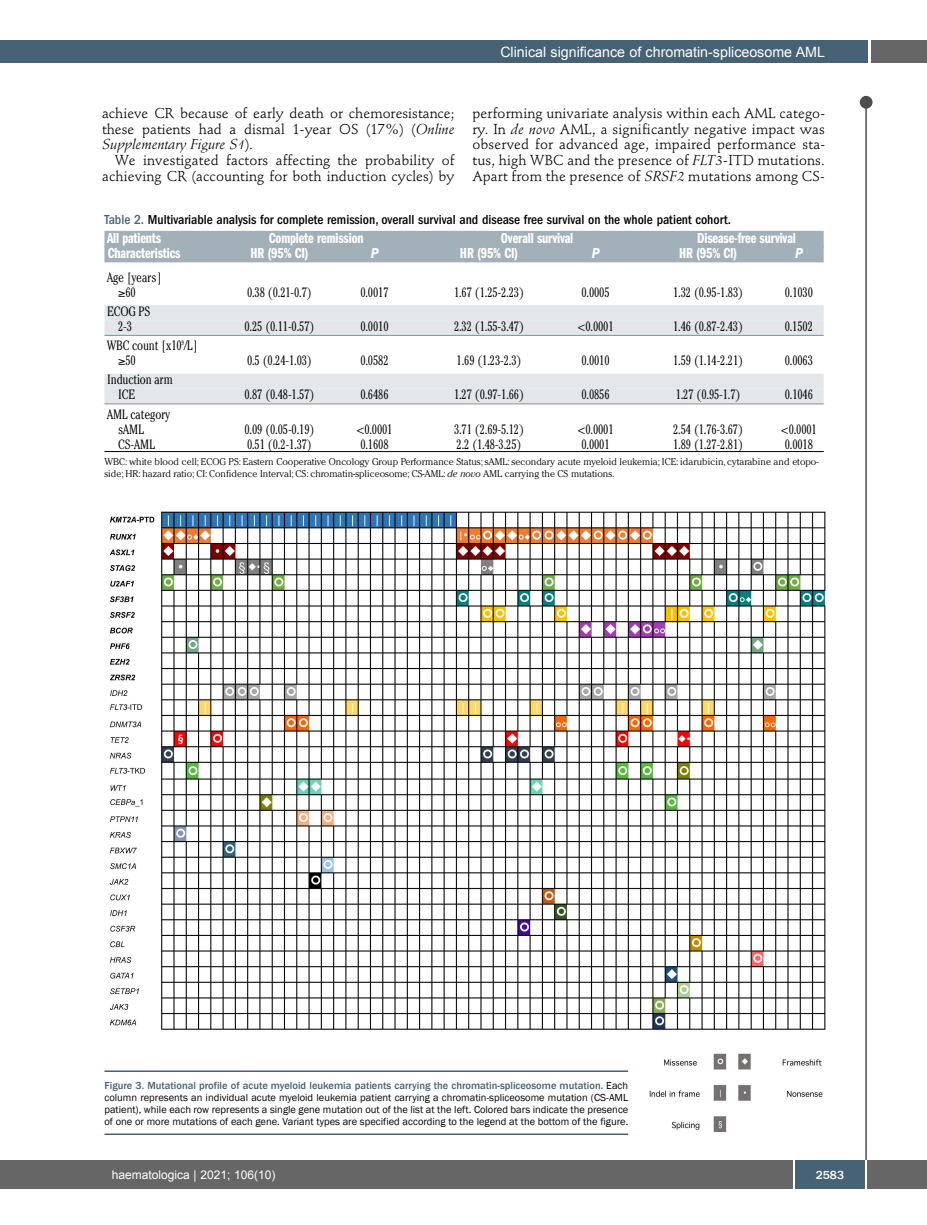
<style>
.page{position:relative;width:927px;height:1225px;background:#fff}
.page>*{position:absolute;margin:0;border:0;box-sizing:border-box;transform-origin:0 0}
.t1{font:15px "Franklin Gothic Demi Cmpr";letter-spacing:-.01em;color:#fff}
.t2{font:italic 600 condensed 15px "Franklin Gothic";color:#fff}
.t3{font:14.25px/15.9px "Stempel Schneidler";letter-spacing:.01em;color:#000;text-align:justify}
.t4{font:14.25px "Arial";color:#fff}
.t5{font:300 condensed 13.5px/15px "Cheltenham";letter-spacing:-.01em;color:#000}
.t6{font:500 condensed 13.5px "Franklin Gothic";color:#000}
.t7{font:12px "Arial";color:#fff}
.t8{font:500 12px "Franklin Gothic";color:#fff}
.t9{font:10.5px/12px "Franklin Gothic";color:#000;text-align:justify}
.t10{font:300 9.75px/12px "Cheltenham";color:#000}
.s1{font-style:italic}
.s2{color:#466274}
.s3{font-weight:500;color:#466274}
</style>
<div class="page">
<div style="left:860px;top:96px;width:12px;height:13px;background:#4d4d4d;border-radius:50%"></div>
<hr style="left:865px;top:98px;width:2px;height:1062px;background:#4d4d4d">
<div style="left:871px;top:40px;width:56px;height:22px;background:#666"></div>
<div style="left:18px;top:40px;width:849px;height:22px;background:#466274"></div>
<div style="left:17px;top:1160px;width:910px;height:28px;background:#666"></div>
<div style="left:795px;top:1160px;width:70px;height:28px;background:#466274"></div>
<hr style="left:793px;top:1160px;width:2px;height:28px;background:#fff">
<hr style="left:865px;top:1160px;width:2px;height:28px;background:#fff">
<div style="left:0;top:40px;width:19px;height:22px;background:#466274"></div>
<div style="left:0;top:1160px;width:18px;height:28px;background:#666"></div>
<img style="left:109px;top:511px;width:717px;height:620px">
<hr style="left:104px;top:1070px;width:524px;height:2px;background:#466274">
<hr style="left:104px;top:1133px;width:524px;height:2px;background:#466274">
<div style="left:104px;top:231px;width:720px;height:16px;background:#a2b0b9"></div>
<div style="left:104px;top:246px;width:720px;height:16px;background:#a2b0b9"></div>
<div style="left:104px;top:305px;width:720px;height:15px;background:#e3e7ea"></div>
<div style="left:104px;top:320px;width:720px;height:15px;background:#e3e7ea"></div>
<hr style="left:104px;top:335px;width:720px;height:1px;background:#7d919e">
<div style="left:104px;top:374px;width:720px;height:15px;background:#e3e7ea"></div>
<div style="left:104px;top:389px;width:720px;height:15px;background:#e3e7ea"></div>
<hr style="left:104px;top:404px;width:720px;height:1px;background:#7d919e">
<hr style="left:104px;top:451px;width:720px;height:1px;background:#000">
<p class="t4" style="left:500px;top:44px;width:326px">Clinical significance of chromatin-spliceosome AML</p>
<p class="t3" style="left:102px;top:106px;width:354px">achieve CR because of early death or chemoresistance; these patients had a dismal 1-year OS (17%) (<span class="s1">Online Supplementary Figure S1</span>).</p>
<p class="t3" style="left:102px;top:154px;width:354px;text-align:right">We investigated factors affecting the probability of achieving CR (accounting for both induction cycles) by</p>
<p class="t3" style="left:472px;top:106px;width:354px">performing univariate analysis within each AML catego&shy;ry. In <span class="s1">de novo</span> AML, a significantly negative impact was observed for advanced age, impaired performance sta&shy;tus, high WBC and the presence of <span class="s1">FLT3-</span>ITD mutations.<br>Apart from the presence of <span class="s1">SRSF2</span> mutations among CS-</p>
<p class="t6" style="left:104px;top:215px;width:628px"><span class="s2">Table 2.</span> Multivariable analysis for complete remission, overall survival and disease free survival on the whole patient cohort.</p>
<p class="t1" style="left:107px;top:233px;width:56px">All patients</p>
<p class="t1" style="left:269px;top:233px;width:96px">Complete remission</p>
<p class="t1" style="left:501px;top:233px;width:74px">Overall survival</p>
<p class="t1" style="left:697px;top:233px;width:100px">Disease-free survival</p>
<p class="t1" style="left:108px;top:248px;width:74px">Characteristics</p>
<p class="t1" style="left:250px;top:248px;width:60px">HR (95% CI)</p>
<p class="t2" style="left:371px;top:248px;width:9px">P</p>
<p class="t1" style="left:460px;top:248px;width:60px">HR (95% CI)</p>
<p class="t2" style="left:592px;top:248px;width:9px">P</p>
<p class="t1" style="left:679px;top:248px;width:60px">HR (95% CI)</p>
<p class="t2" style="left:795px;top:248px;width:9px">P</p>
<p class="t5" style="left:118px;top:271px;width:45px;text-indent:-11px">Age [years] ≥60</p>
<p class="t5" style="left:247px;top:286px;width:67px">0.38 (0.21-0.7)</p>
<p class="t5" style="left:360px;top:286px;width:30px">0.0017</p>
<p class="t5" style="left:454px;top:286px;width:72px">1.67 (1.25-2.23)</p>
<p class="t5" style="left:581px;top:286px;width:30px">0.0005</p>
<p class="t5" style="left:673px;top:286px;width:72px">1.32 (0.95-1.83)</p>
<p class="t5" style="left:785px;top:286px;width:30px">0.1030</p>
<p class="t5" style="left:107px;top:305px;width:45px;text-align:center">ECOG PS<br>2-3</p>
<p class="t5" style="left:118px;top:339px;width:81px;text-indent:-11px">WBC count [x10<sup>9</sup>/L] ≥50</p>
<p class="t5" style="left:118px;top:373px;width:56px;text-indent:-11px">Induction arm<br>ICE</p>
<p class="t5" style="left:118px;top:408px;width:53px;text-indent:-11px">AML category sAML</p>
<p class="t5" style="left:244px;top:320px;width:72px">0.25 (0.11-0.57)</p>
<p class="t5" style="left:360px;top:320px;width:30px">0.0010</p>
<p class="t5" style="left:454px;top:320px;width:72px">2.32 (1.55-3.47)</p>
<p class="t5" style="left:577px;top:320px;width:38px">&lt;0.0001</p>
<p class="t5" style="left:673px;top:320px;width:72px">1.46 (0.87-2.43)</p>
<p class="t5" style="left:785px;top:320px;width:30px">0.1502</p>
<p class="t5" style="left:247px;top:354px;width:67px">0.5 (0.24-1.03)</p>
<p class="t5" style="left:360px;top:354px;width:30px">0.0582</p>
<p class="t5" style="left:457px;top:354px;width:67px">1.69 (1.23-2.3)</p>
<p class="t5" style="left:581px;top:354px;width:30px">0.0010</p>
<p class="t5" style="left:673px;top:354px;width:72px">1.59 (1.14-2.21)</p>
<p class="t5" style="left:785px;top:354px;width:30px">0.0063</p>
<p class="t5" style="left:244px;top:388px;width:72px">0.87 (0.48-1.57)</p>
<p class="t5" style="left:360px;top:388px;width:30px">0.6486</p>
<p class="t5" style="left:454px;top:388px;width:72px">1.27 (0.97-1.66)</p>
<p class="t5" style="left:581px;top:388px;width:30px">0.0856</p>
<p class="t5" style="left:676px;top:388px;width:67px">1.27 (0.95-1.7)</p>
<p class="t5" style="left:785px;top:388px;width:30px">0.1046</p>
<p class="t5" style="left:244px;top:423px;width:72px">0.09 (0.05-0.19)</p>
<p class="t5" style="left:356px;top:423px;width:38px">&lt;0.0001</p>
<p class="t5" style="left:454px;top:423px;width:72px">3.71 (2.69-5.12)</p>
<p class="t5" style="left:577px;top:423px;width:38px">&lt;0.0001</p>
<p class="t5" style="left:673px;top:423px;width:72px">2.54 (1.76-3.67)</p>
<p class="t5" style="left:781px;top:423px;width:38px">&lt;0.0001</p>
<p class="t5" style="left:118px;top:438px;width:38px">CS-AML</p>
<p class="t5" style="left:247px;top:438px;width:67px">0.51 (0.2-1.37)</p>
<p class="t5" style="left:360px;top:438px;width:30px">0.1608</p>
<p class="t5" style="left:457px;top:438px;width:67px">2.2 (1.48-3.25)</p>
<p class="t5" style="left:581px;top:438px;width:30px">0.0001</p>
<p class="t5" style="left:673px;top:438px;width:72px">1.89 (1.27-2.81)</p>
<p class="t5" style="left:785px;top:438px;width:30px">0.0018</p>
<p class="t10" style="left:104px;top:456px;width:716px">WBC: white blood cell; ECOG PS: Eastern Cooperative Oncology Group Performance Status; sAML: secondary acute myeloid leukemia; ICE: idarubicin, cytarabine and etopo&shy;side; HR: hazard ratio; CI: Confidence Interval; CS: chromatin-spliceosome; CS-AML: <span class="s1">de novo</span> AML carrying the CS mutations.</p>
<p class="t9" style="left:104px;top:1079px;width:525px"><span class="s3">Figure 3. Mutational profile of acute myeloid leukemia patients carrying the chromatin-spliceosome mutation.</span> Each column represents an individual acute myeloid leukemia patient carrying a chromatin-spliceosome mutation (CS-AML patient), while each row represents a single gene mutation out of the list at the left. Colored bars indicate the presence of one or more mutations of each gene. Variant types are specified according to the legend at the bottom of the figure.</p>
<p class="t7" style="left:112px;top:1168px;width:165px">haematologica | 2021; 106(10)</p>
<p class="t8" style="left:816px;top:1167px;width:30px">2583</p>
</div>
